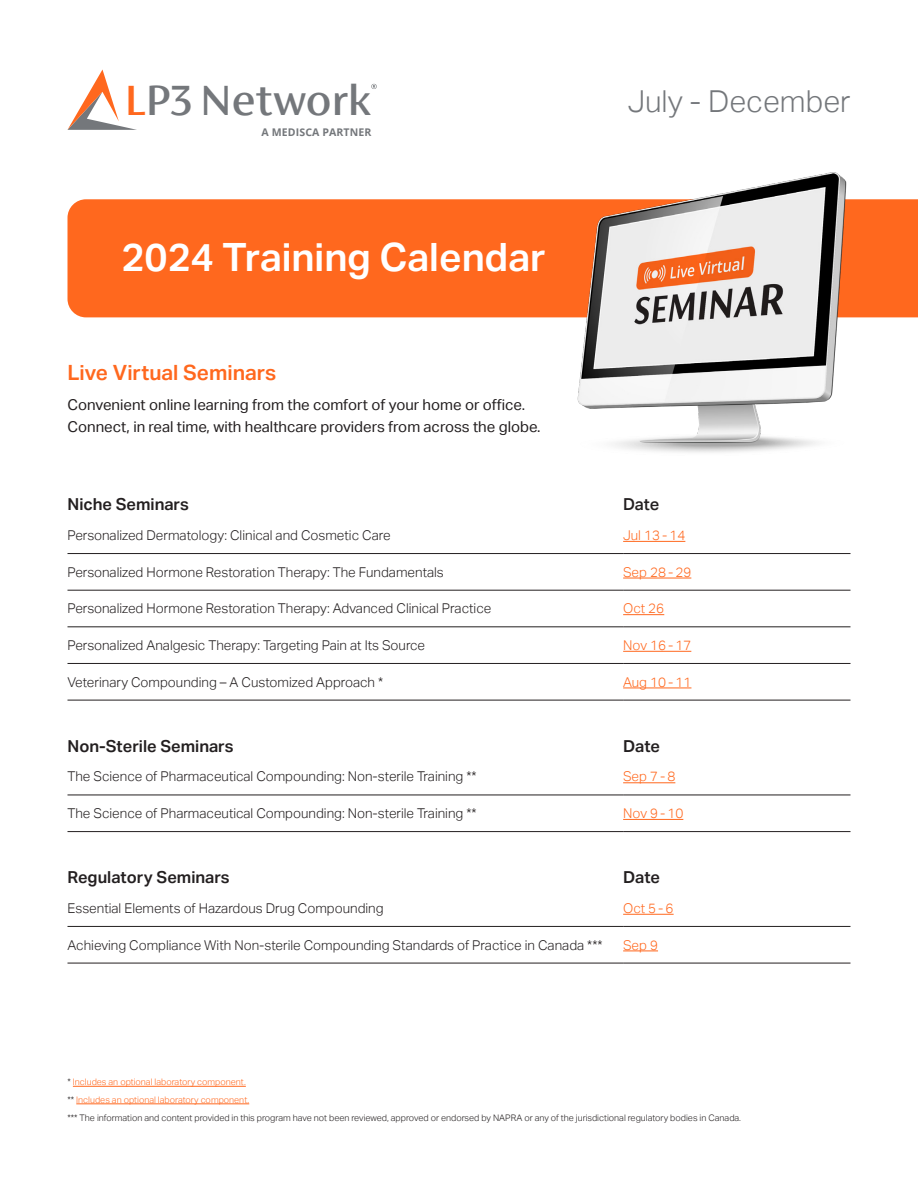
<style>
.page{position:relative;width:918px;height:1188px;background:#fff}
.page>*{position:absolute;margin:0;border:0;box-sizing:border-box;transform-origin:0 0}
.t1{font:500 47.1px "FS Siena";color:#74777b}
.t2{font:600 39px "Aktiv Grotesk";color:#fff}
.t3{font:300 30.3px "Aktiv Grotesk";color:#74777b}
.t4{font:600 21px "Aktiv Grotesk";color:#ff681e}
.t5{font:600 16.5px "Aktiv Grotesk";color:#231f20}
.t6{font:500 16.5px "Aktiv Grotesk";color:#231f20}
.t7{font:15px/22.5px "Aktiv Grotesk";color:#231f20}
.t8{font:300 13.5px "Aktiv Grotesk";color:#231f20}
.t9{font:300 13.5px "Aktiv Grotesk";color:#ff681e}
.t10{font:700 10.5px "Open Sans";letter-spacing:.01em;color:#74777b}
.t11{font:300 9px/17.5px "Aktiv Grotesk";color:#231f20}
.s1{color:#ff681e}
</style>
<div class="page">
<div style="left:68px;top:199px;width:407px;height:118px;background:#ff681e"></div>
<img style="left:475px;top:172px;width:443px;height:281px">
<hr style="left:68px;top:590px;width:555px;height:1px;background:#231f20">
<hr style="left:623px;top:590px;width:227px;height:1px;background:#231f20">
<hr style="left:68px;top:627px;width:555px;height:1px;background:#231f20">
<hr style="left:623px;top:627px;width:227px;height:1px;background:#231f20">
<hr style="left:68px;top:663px;width:555px;height:1px;background:#231f20">
<hr style="left:623px;top:663px;width:227px;height:1px;background:#231f20">
<hr style="left:68px;top:700px;width:555px;height:1px;background:#231f20">
<hr style="left:623px;top:700px;width:227px;height:1px;background:#231f20">
<hr style="left:68px;top:553px;width:555px;height:1px;background:#231f20">
<hr style="left:623px;top:553px;width:227px;height:1px;background:#231f20">
<hr style="left:623px;top:541px;width:62px;height:1px;background:#ff681e">
<hr style="left:623px;top:578px;width:68px;height:1px;background:#ff681e">
<hr style="left:623px;top:614px;width:41px;height:1px;background:#ff681e">
<hr style="left:623px;top:651px;width:68px;height:1px;background:#ff681e">
<hr style="left:623px;top:687px;width:68px;height:1px;background:#ff681e">
<hr style="left:68px;top:926px;width:555px;height:1px;background:#231f20">
<hr style="left:623px;top:926px;width:227px;height:1px;background:#231f20">
<hr style="left:68px;top:963px;width:555px;height:1px;background:#231f20">
<hr style="left:623px;top:963px;width:227px;height:1px;background:#231f20">
<hr style="left:623px;top:914px;width:51px;height:1px;background:#ff681e">
<hr style="left:623px;top:950px;width:35px;height:1px;background:#ff681e">
<hr style="left:68px;top:795px;width:555px;height:1px;background:#231f20">
<hr style="left:623px;top:795px;width:227px;height:1px;background:#231f20">
<hr style="left:68px;top:831px;width:555px;height:1px;background:#231f20">
<hr style="left:623px;top:831px;width:227px;height:1px;background:#231f20">
<hr style="left:623px;top:782px;width:52px;height:1px;background:#ff681e">
<hr style="left:623px;top:819px;width:60px;height:1px;background:#ff681e">
<hr style="left:73px;top:1086px;width:173px;height:1px;background:#ff681e">
<hr style="left:76px;top:1104px;width:173px;height:1px;background:#ff681e">
<svg style="left:68px;top:70px;width:69px;height:60px"></svg>
<svg style="left:371px;top:84px;width:6px;height:5px"></svg>
<h1 class="t1" style="left:124px;top:75px;width:249px"><span class="s1">L</span>P3 Network</h1>
<p class="t10" style="left:262px;top:125px;width:111px">A MEDISCA PARTNER</p>
<h2 class="t2" style="left:122px;top:235px;width:425px">2024 Training Calendar</h2>
<h3 class="t4" style="left:68px;top:361px;width:210px">Live Virtual Seminars</h3>
<p class="t7" style="left:68px;top:393px;width:475px">Convenient online learning from the comfort of your home or office.<br>Connect, in real time, with healthcare providers from across the globe.</p>
<h3 class="t3" style="left:628px;top:84px;width:224px">July - December</h3>
<p class="t5" style="left:68px;top:495px;width:123px">Niche Seminars</p>
<p class="t6" style="left:623px;top:495px;width:38px">Date</p>
<p class="t8" style="left:68px;top:527px;width:325px">Personalized Dermatology: Clinical and Cosmetic Care</p>
<p class="t9" style="left:623px;top:527px;width:64px">Jul 13 - 14</p>
<p class="t8" style="left:68px;top:564px;width:378px">Personalized Hormone Restoration Therapy: The Fundamentals</p>
<p class="t9" style="left:623px;top:564px;width:70px">Sep 28 - 29</p>
<p class="t8" style="left:68px;top:601px;width:425px">Personalized Hormone Restoration Therapy: Advanced Clinical Practice</p>
<p class="t9" style="left:623px;top:601px;width:43px">Oct 26</p>
<p class="t8" style="left:68px;top:637px;width:359px">Personalized Analgesic Therapy: Targeting Pain at Its Source</p>
<p class="t9" style="left:623px;top:637px;width:70px">Nov 16 - 17</p>
<p class="t8" style="left:68px;top:674px;width:317px">Veterinary Compounding – A Customized Approach *</p>
<p class="t9" style="left:623px;top:674px;width:70px">Aug 10 - 11</p>
<p class="t5" style="left:68px;top:736px;width:168px">Non-Sterile Seminars</p>
<p class="t5" style="left:623px;top:736px;width:39px">Date</p>
<p class="t8" style="left:68px;top:769px;width:411px">The Science of Pharmaceutical Compounding: Non-sterile Training **</p>
<p class="t9" style="left:623px;top:769px;width:54px">Sep 7 - 8</p>
<p class="t8" style="left:68px;top:806px;width:411px">The Science of Pharmaceutical Compounding: Non-sterile Training **</p>
<p class="t9" style="left:623px;top:806px;width:62px">Nov 9 - 10</p>
<p class="t5" style="left:68px;top:868px;width:164px">Regulatory Seminars</p>
<p class="t5" style="left:623px;top:868px;width:39px">Date</p>
<p class="t8" style="left:68px;top:900px;width:318px">Essential Elements of Hazardous Drug Compounding</p>
<p class="t9" style="left:623px;top:900px;width:52px">Oct 5 - 6</p>
<p class="t8" style="left:68px;top:937px;width:537px">Achieving Compliance With Non-sterile Compounding Standards of Practice in Canada ***</p>
<p class="t9" style="left:623px;top:937px;width:36px">Sep 9</p>
<p class="t11" style="left:68px;top:1074px;width:675px">* <span class="s1">Includes an optional laboratory component.<br></span>** <span class="s1">Includes an optional laboratory component.<br></span>*** The information and content provided in this program have not been reviewed, approved or endorsed by NAPRA or any of the jurisdictional regulatory bodies in Canada.</p>
</div>
